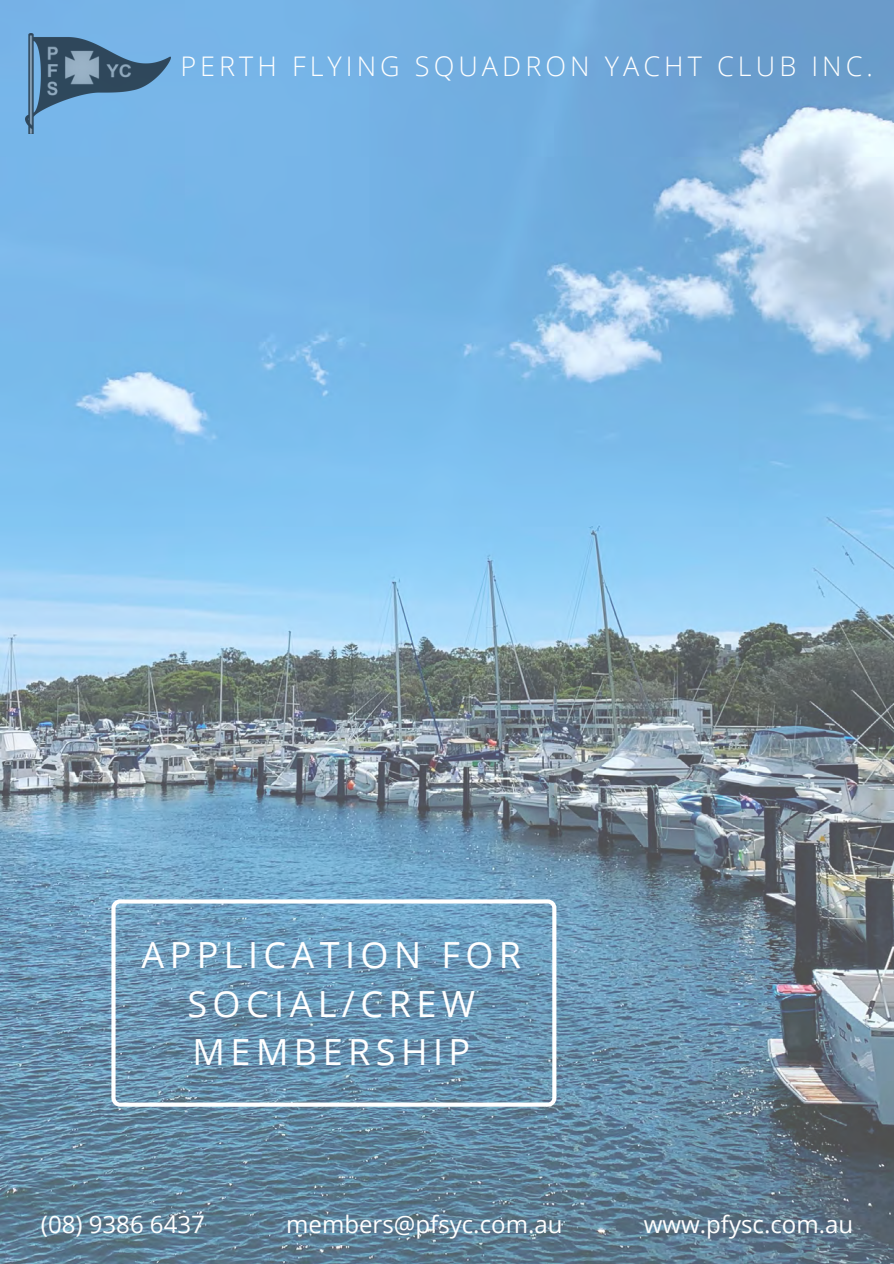
<style>
.page{position:relative;width:894px;height:1264px;background:#fff}
.page>*{position:absolute;margin:0;border:0;box-sizing:border-box;transform-origin:0 0}
.t1{font:36px "Open Sans";letter-spacing:.15em;color:#fff}
.t2{font:300 27px "Open Sans";letter-spacing:.15em;color:#fff}
.t3{font:24px "Open Sans";color:#fff}
</style>
<div class="page">
<img style="left:0;top:0;width:893px;height:1263px">
<img style="left:26px;top:33px;width:144px;height:100px">
<svg style="left:111px;top:899px;width:445px;height:207px;background:#729cb9"></svg>
<p class="t2" style="left:180px;top:47px;width:694px">PERTH FLYING SQUADRON YACHT CLUB INC.</p>
<p class="t1" style="left:141px;top:930px;width:381px">APPLICATION FOR</p>
<p class="t1" style="left:187px;top:978px;width:289px">SOCIAL/CREW</p>
<p class="t1" style="left:192px;top:1026px;width:279px">MEMBERSHIP</p>
<p class="t3" style="left:41px;top:1207px;width:165px">(08) 9386 6437</p>
<p class="t3" style="left:286px;top:1207px;width:278px">members@pfsyc.com.au</p>
<p class="t3" style="left:643px;top:1207px;width:211px">www.pfysc.com.au</p>
</div>
